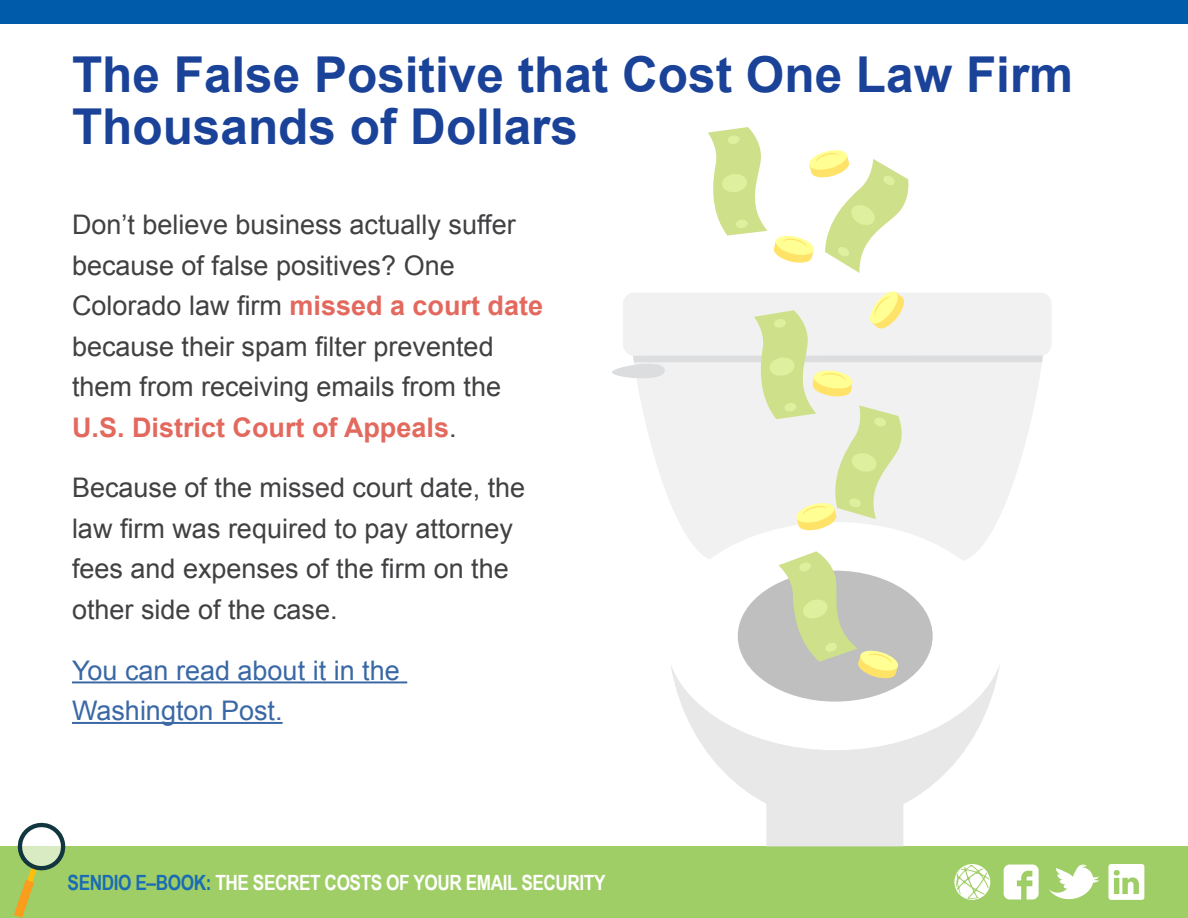
<style>
.page{position:relative;width:1188px;height:918px;background:#fff}
.page>*{position:absolute;margin:0;border:0;box-sizing:border-box;transform-origin:0 0}
.t1{font:700 49.5px/52.5px "Arial";color:#1a4298}
.t2{font:27px/40.5px "Arial";color:#414042}
.t3{font:27px/40.5px "Arial";color:#3a68a5}
.t4{font:700 21px "Arial Narrow";letter-spacing:-.02em;color:#fff}
.s1{font-weight:700;color:#e3695e}
.s2{color:#1a6cb4}
</style>
<div class="page">
<div style="left:0;top:846px;width:1188px;height:72px;background:#a0ce66"></div>
<div style="left:0;top:0;width:1188px;height:24px;background:#005cab"></div>
<svg style="left:954px;top:864px;width:36px;height:36px"></svg>
<svg style="left:1049px;top:864px;width:50px;height:36px"></svg>
<svg style="left:1108px;top:864px;width:36px;height:36px"></svg>
<svg style="left:1004px;top:865px;width:35px;height:34px"></svg>
<svg style="left:14px;top:822px;width:52px;height:96px"></svg>
<svg style="left:671px;top:665px;width:329px;height:139px"></svg>
<div style="left:766px;top:740px;width:137px;height:106px;background:#e8e8e8"></div>
<svg style="left:685px;top:532px;width:306px;height:29px;fill:#f1f1f2"></svg>
<div style="left:665px;top:522px;width:340px;height:228px;background:#fff;border-radius:50%"></div>
<div style="left:738px;top:571px;width:195px;height:131px;background:#bfbfbf;border-radius:50%"></div>
<svg style="left:778px;top:551px;width:121px;height:128px"></svg>
<svg style="left:612px;top:291px;width:439px;height:241px"></svg>
<svg style="left:773px;top:150px;width:136px;height:123px"></svg>
<svg style="left:708px;top:127px;width:59px;height:109px"></svg>
<hr style="left:72px;top:681px;width:335px;height:2px;background:#3a68a5">
<hr style="left:72px;top:722px;width:211px;height:2px;background:#3a68a5">
<h1 class="t1" style="left:72px;top:50px;width:1003px">The False Positive that Cost One Law Firm<br>Thousands of Dollars</h1>
<p class="t2" style="left:72px;top:205px;width:473px">Don’t believe business actually suffer because of false positives? One Colorado law firm <span class="s1">missed a court date </span>because their spam filter prevented them from receiving emails from the <span class="s1">U.S. District Court of Appeals</span>.</p>
<p class="t2" style="left:72px;top:468px;width:455px">Because of the missed court date, the law firm was required to pay attorney fees and expenses of the firm on the other side of the case.</p>
<p class="t3" style="left:72px;top:650px;width:329px">You can read about it in the<br>Washington Post.</p>
<p class="t4" style="left:68px;top:866px;width:539px"><span class="s2">SENDIO E–BOOK:</span> THE SECRET COSTS OF YOUR EMAIL SECURITY</p>
</div>
